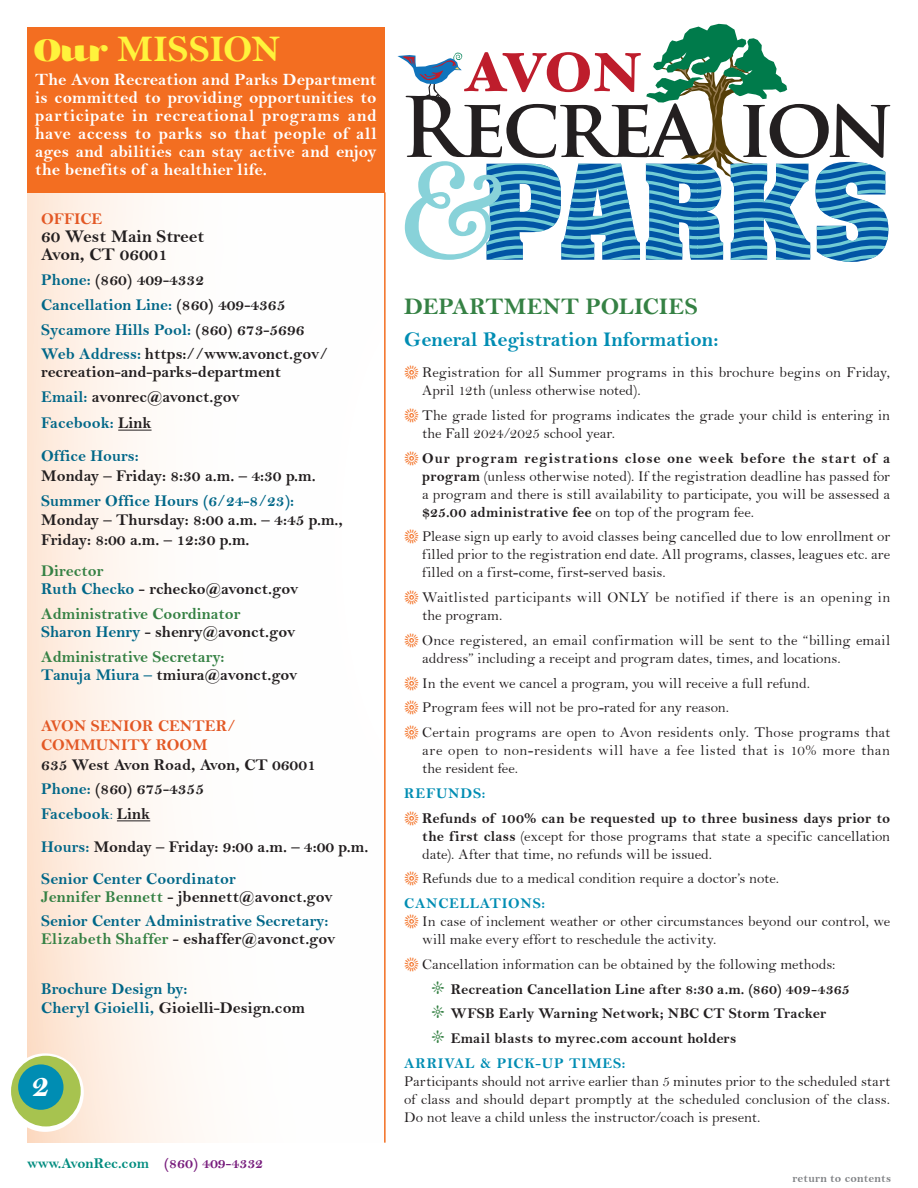
<style>
.page{position:relative;width:918px;height:1188px;background:#fff}
.page>*{position:absolute;margin:0;border:0;box-sizing:border-box;transform-origin:0 0}
.t1{font:37.95px "Bell MT Bold";letter-spacing:-.005em;color:#fff33c}
.t2{font:34.35px "Bell MT Bold";color:#fff}
.t3{font:24px "Bell MT Bold";color:#358144}
.t4{font:21px "Bell MT Bold";color:#008db3}
.t5{font:18px/18px "Bell MT Bold";color:#231f20}
.t6{font:17.4px/18px "Bell MT Bold";color:#fff;text-align:justify}
.t7{font:16.5px/24.8px "Bell MT Bold";color:#231f20}
.t8{font:16.5px/33px "Bell MT Bold";color:#016788}
.t9{font:16.5px/18px "Bell MT Bold";color:#358144}
.t10{font:16.5px/19.5px "Bell MT Bold";color:#e35825}
.t11{font:15px/18px "Bell";letter-spacing:.005em;color:#231f20}
.t12{font:15px/24.8px "Bell MT Bold";letter-spacing:.015em;color:#231f20}
.t13{font:15px/18px "Bell";letter-spacing:.025em;color:#231f20}
.t14{font:15px "Bell MT Bold";letter-spacing:.05em;color:#231f20}
.t15{font:15px "Bell MT Bold";letter-spacing:.05em;color:#008db3}
.t16{font:15px "Bell MT Bold";color:#008c7f}
.t17{font:12px "Bell MT Bold";letter-spacing:.015em;color:#808285}
.s1{font-family:"Kari Display Pro";font-size:36.75px}
.s2{color:#016788}
.s3{color:#231f20}
.s4{color:#358144}
.s5{font-family:"Bell";font-size:15px;color:#016788}
.s6{color:#781d7d}
.s7{color:#f36e21}
.s8{font-family:"Bell MT Bold"}
.s9{font-family:"Bell"}
</style>
<div class="page">
<div style="left:27px;top:27px;width:358px;height:1116px;background:linear-gradient(to right,#feede0,#feffff)"></div>
<hr style="left:384px;top:192px;width:2px;height:951px;background:#f36e21">
<svg style="left:398px;top:24px;width:492px;height:238px"></svg>
<svg style="left:6px;top:1053px;width:78px;height:79px"></svg>
<div style="left:11px;top:1056px;width:70px;height:70px;background:#a7c34f;border-radius:50%"></div>
<div style="left:18px;top:1064px;width:46px;height:46px;background:#008db3;border-radius:50%"></div>
<hr style="left:118px;top:430px;width:34px;height:1px;background:#231f20">
<hr style="left:117px;top:820px;width:33px;height:1px;background:#231f20">
<div style="left:27px;top:27px;width:358px;height:165px;background:#f36e21"></div>
<h1 class="t1" style="left:34px;top:26px;width:248px"><span class="s1">Our</span> MISSION</h1>
<p class="t6" style="left:35px;top:70px;width:343px">The Avon Recreation and Parks Department is committed to providing opportunities to participate in recreational programs and have access to parks so that people of all ages and abilities can stay active and enjoy the benefits of a healthier life.</p>
<p class="t10" style="left:41px;top:209px;width:63px">OFFICE</p>
<p class="t5" style="left:41px;top:228px;width:165px">60 West Main Street<br>Avon, CT 06001</p>
<p class="t7" style="left:41px;top:268px;width:289px"><span class="s2">Phone:</span> (860) 409-4332<br><span class="s2">Cancellation Line:</span> (860) 409-4365<br><span class="s2">Sycamore Hills Pool:</span> (860) 673-5696<br><span class="s2">Web Address:</span> https://www.avonct.gov/</p>
<p class="t7" style="left:41px;top:360px;width:241px">recreation-and-parks-department<br><span class="s2">Email:</span> avonrec@avonct.gov</p>
<p class="t8" style="left:41px;top:407px;width:112px">Facebook: <span class="s3">Link<br></span>Office Hours:</p>
<p class="t7" style="left:41px;top:463px;width:276px">Monday – Friday: 8:30 a.m. – 4:30 p.m.</p>
<p class="t8" style="left:41px;top:484px;width:254px">Summer Office Hours (6/24-8/23):</p>
<p class="t7" style="left:41px;top:510px;width:303px;line-height:19.5px">Monday – Thursday: 8:00 a.m. – 4:45 p.m.,<br>Friday: 8:00 a.m. – 12:30 p.m.</p>
<p class="t7" style="left:41px;top:562px;width:259px;line-height:18px"><span class="s4">Director<br></span><span class="s2">Ruth Checko</span> - rchecko@avonct.gov</p>
<p class="t9" style="left:41px;top:605px;width:256px">Administrative Coordinator<br><span class="s2">Sharon Henry</span> <span class="s3">- shenry@avonct.gov</span></p>
<p class="t9" style="left:41px;top:647px;width:258px">Administrative Secretary:<br><span class="s2">Tanuja Miura –</span> <span class="s3">tmiura@avonct.gov</span></p>
<p class="t10" style="left:41px;top:716px;width:196px">AVON SENIOR CENTER/<br>COMMUNITY ROOM</p>
<p class="t7" style="left:41px;top:752px;width:276px">635 West Avon Road, Avon, CT 06001<br><span class="s2">Phone:</span> (860) 675-4355<br><span class="s2">Facebook</span><span class="s5">:</span> Link</p>
<p class="t7" style="left:41px;top:831px;width:329px;line-height:31.5px"><span class="s2">Hours:</span> Monday – Friday: 9:00 a.m. – 4:00 p.m.<br><span class="s2">Senior Center Coordinator</span></p>
<p class="t8" style="left:41px;top:884px;width:293px;line-height:24.8px"><span class="s4">Jennifer Bennett</span> <span class="s3">- jbennett@avonct.gov<br></span>Senior Center Administrative Secretary:</p>
<p class="t7" style="left:41px;top:927px;width:296px"><span class="s4">Elizabeth Shaffer</span> - eshaffer@avonct.gov</p>
<p class="t8" style="left:41px;top:979px;width:265px;line-height:19.5px">Brochure Design by:<br>Cheryl Gioielli, <span class="s3">Gioielli-Design.com</span></p>
<h2 class="t2" style="left:31px;top:1065px;width:20px">2</h2>
<p class="t16" style="left:27px;top:1154px;width:238px">www.AvonRec.com <span class="s6">(860) 409-4332</span></p>
<h3 class="t3" style="left:404px;top:292px;width:295px">DEPARTMENT POLICIES</h3>
<h3 class="t4" style="left:404px;top:326px;width:316px">General Registration Information:</h3>
<p class="t11" style="left:422px;top:363px;width:469px;text-indent:-18px"><span class="s7">✔</span> Registration for all Summer programs in this brochure begins on Friday,<br>April 12th (unless otherwise noted).</p>
<p class="t11" style="left:422px;top:406px;width:469px;text-indent:-18px"><span class="s7">✔</span> The grade listed for programs indicates the grade your child is entering in the Fall 2024/2025 school year.</p>
<p class="t14" style="left:404px;top:449px;width:488px"><span class="s7">✔</span> Our program registrations close one week before the start of a</p>
<p class="t11" style="left:422px;top:467px;width:469px"><span class="s8">program</span> (unless otherwise noted). If the registration deadline has passed for a program and there is still availability to participate, you will be assessed a</p>
<p class="t12" style="left:422px;top:499px;width:333px">$25.00 administrative fee <span class="s9">on top of the program fee.</span></p>
<p class="t11" style="left:422px;top:528px;width:470px;text-align:justify;text-indent:-18px"><span class="s7">✔</span> Please sign up early to avoid classes being cancelled due to low enrollment or filled prior to the registration end date. All programs, classes, leagues etc. are filled on a first-come, first-served basis.</p>
<p class="t13" style="left:422px;top:588px;width:470px;text-indent:-18px"><span class="s7">✔</span> Waitlisted participants will ONLY be notified if there is an opening in the program.</p>
<p class="t11" style="left:422px;top:631px;width:469px;text-indent:-18px"><span class="s7">✔</span> Once registered, an email confirmation will be sent to the “billing email address” including a receipt and program dates, times, and locations.</p>
<p class="t11" style="left:404px;top:674px;width:407px"><span class="s7">✔</span> In the event we cancel a program, you will receive a full refund.</p>
<p class="t11" style="left:404px;top:699px;width:326px"><span class="s7">✔</span> Program fees will not be pro-rated for any reason.</p>
<p class="t11" style="left:422px;top:723px;width:469px;text-align:justify;text-indent:-18px"><span class="s7">✔</span> Certain programs are open to Avon residents only. Those programs that are open to non-residents will have a fee listed that is 10% more than the resident fee.</p>
<p class="t15" style="left:404px;top:784px;width:83px">REFUNDS:</p>
<p class="t12" style="left:404px;top:805px;width:487px"><span class="s7">✔</span> Refunds of 100% can be requested up to three business days prior to</p>
<p class="t11" style="left:422px;top:827px;width:470px"><span class="s8">the first class</span> (except for those programs that state a specific cancellation date). After that time, no refunds will be issued.</p>
<p class="t11" style="left:404px;top:870px;width:376px"><span class="s7">✔</span> Refunds due to a medical condition require a doctor’s note.</p>
<p class="t15" style="left:404px;top:894px;width:142px">CANCELLATIONS:</p>
<p class="t11" style="left:422px;top:912px;width:470px;text-indent:-18px"><span class="s7">✔</span> In case of inclement weather or other circumstances beyond our control, we will make every effort to reschedule the activity.</p>
<p class="t11" style="left:404px;top:955px;width:433px"><span class="s7">✔</span> Cancellation information can be obtained by the following methods:</p>
<p class="t12" style="left:451px;top:976px;width:400px">Recreation Cancellation Line after 8:30 a.m. (860) 409-4365<br>WFSB Early Warning Network; NBC CT Storm Tracker<br>Email blasts to myrec.com account holders</p>
<p class="t15" style="left:404px;top:1054px;width:223px">ARRIVAL &amp; PICK-UP TIMES:</p>
<p class="t11" style="left:404px;top:1072px;width:488px;text-align:justify">Participants should not arrive earlier than 5 minutes prior to the scheduled start of class and should depart promptly at the scheduled conclusion of the class.<br>Do not leave a child unless the instructor/coach is present.</p>
<p class="t17" style="left:792px;top:1171px;width:100px">return to contents</p>
</div>
